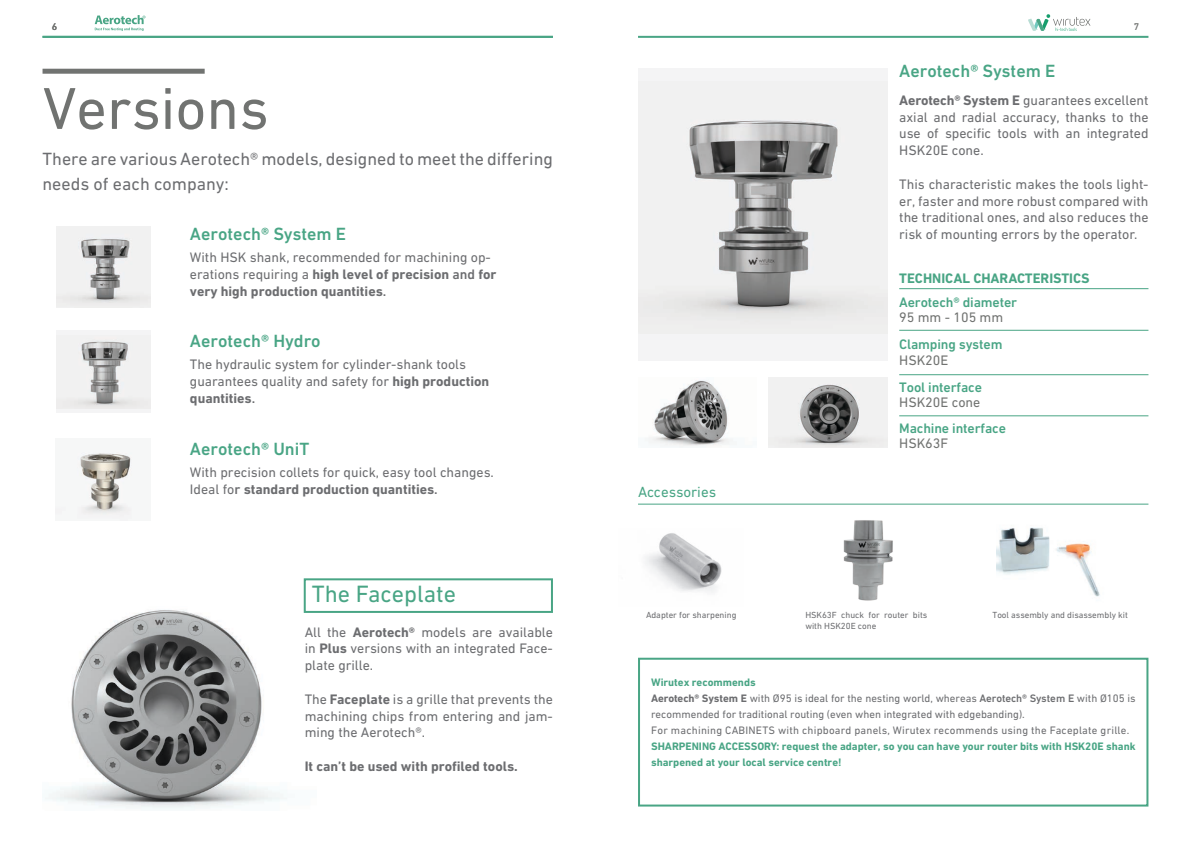
<style>
.page{position:relative;width:1191px;height:842px;background:#fff}
.page>*{position:absolute;margin:0;border:0;box-sizing:border-box;transform-origin:0 0}
.t1{font:60px "DIN Next W1 G";color:#717371}
.t2{font:24px "DIN Next W1 G";color:#49a585}
.t3{font:18px/25px "DIN Next W1 G";color:#6c6d70}
.t4{font:500 18px "DIN Next W1 G";color:#49a585}
.t5{font:15px "DIN Next W1 G";color:#49a585}
.t6{font:14px/16.8px "DIN Next W1 G";color:#6c6d70;text-align:justify}
.t7{font:500 14px "DIN Next W1 G";letter-spacing:-.01em;color:#49a585}
.Interno_Tabella{font:14px "DIN Next W1 G";color:#717371}
.t8{font:700 14px "DIN Next W1 G";color:#6c6d70}
.t9{font:700 14px "DIN Next W1 G";color:#49a585}
.t10{font:11px/16px "DIN Next W1 G";color:#6c6d70}
.t11{font:700 11px/16px "DIN Next W1 G";color:#49a585}
.t12{font:11px "DIN Next W1 G";letter-spacing:.02em;color:#6c6d70}
.t13{font:500 10px "DIN Next W1 G";color:#717371}
.t14{font:9px "DIN Next W1 G";color:#6c6d70}
.s1{font-weight:700}
.s2{font-weight:500}
</style>
<div class="page">
<svg style="left:95px;top:15px;width:50px;height:16px"></svg>
<svg style="left:1028px;top:14px;width:62px;height:17px"></svg>
<img style="left:996px;top:527px;width:104px;height:70px">
<img style="left:45px;top:607px;width:259px;height:202px">
<div style="left:43px;top:69px;width:162px;height:5px;background:#717371"></div>
<hr style="left:43px;top:36px;width:510px;height:2px;background:#49a585">
<hr style="left:638px;top:36px;width:510px;height:2px;background:#49a585">
<hr style="left:638px;top:504px;width:510px;height:1px;background:#49a585">
<img style="left:645px;top:533px;width:77px;height:60px">
<div style="left:638px;top:658px;width:510px;height:148px;border:2px solid #49a585"></div>
<img style="left:56px;top:226px;width:94px;height:82px">
<div style="left:56px;top:331px;width:95px;height:82px;background:#f4f4f5"></div>
<img style="left:70px;top:341px;width:70px;height:67px">
<img style="left:56px;top:452px;width:76px;height:68px">
<div style="left:304px;top:578px;width:249px;height:35px;border:2px solid #49a585"></div>
<div style="left:638px;top:68px;width:249px;height:292px;background:#f4f4f5"></div>
<img style="left:643px;top:120px;width:241px;height:202px">
<img style="left:648px;top:380px;width:85px;height:67px">
<img style="left:768px;top:377px;width:119px;height:71px">
<img style="left:843px;top:520px;width:50px;height:81px">
<hr style="left:899px;top:330px;width:249px;height:1px;background:#49a585">
<hr style="left:899px;top:288px;width:249px;height:1px;background:#49a585">
<hr style="left:899px;top:374px;width:249px;height:1px;background:#49a585">
<hr style="left:899px;top:416px;width:249px;height:1px;background:#49a585">
<p class="t13" style="left:52px;top:21px;width:7px">6</p>
<p class="t13" style="left:1133px;top:21px;width:7px">7</p>
<p class="t1" style="left:43px;top:74px;width:227px">Versions</p>
<p class="t3" style="left:43px;top:146px;width:512px">There are various Aerotech® models, designed to meet the differing needs of each company:</p>
<p class="t4" style="left:190px;top:223px;width:158px">Aerotech® System E</p>
<p class="t6" style="left:190px;top:248px;width:308px;text-align:left">With HSK shank, recommended for machining op&shy;erations requiring a <span class="s1">high level of precision</span> <span class="s2">and</span> <span class="s1">for very high production quantities</span><span class="s2">.</span></p>
<p class="t4" style="left:190px;top:330px;width:132px">Aerotech® Hydro</p>
<p class="t6" style="left:190px;top:355px;width:301px;text-align:left">The hydraulic system for cylinder-shank tools guarantees quality and safety for <span class="s1">high production quantities</span><span class="s2">.</span></p>
<p class="t4" style="left:190px;top:438px;width:121px">Aerotech® UniT</p>
<p class="t6" style="left:190px;top:464px;width:305px">With precision collets for quick, easy tool changes.<br>Ideal fo<span class="s2">r</span> <span class="s1">standard production quantities</span><span class="s2">.</span></p>
<p class="t2" style="left:312px;top:580px;width:146px">The Faceplate</p>
<p class="t6" style="left:305px;top:623px;width:250px">All the <span class="s1">Aerotech®</span> models are available in <span class="s1">Plus</span> versions with an integrated Face&shy;plate grille.</p>
<p class="t6" style="left:305px;top:690px;width:250px">The <span class="s1">Faceplate</span> is a grille that prevents the machining chips from entering and jam&shy;ming the Aerotech®.</p>
<p class="t8" style="left:305px;top:758px;width:214px">It can’t be used with profiled tools.</p>
<p class="t4" style="left:899px;top:61px;width:158px">Aerotech® System E</p>
<p class="t6" style="left:899px;top:91px;width:251px"><span class="s1">Aerotech® System E</span> guarantees excellent axial and radial accuracy, thanks to the use of specific tools with an integrated HSK20E cone.</p>
<p class="t6" style="left:899px;top:175px;width:251px">This characteristic makes the tools light&shy;er, faster and more robust compared with the traditional ones, and also reduces the risk of mounting errors by the operator.</p>
<p class="t9" style="left:899px;top:270px;width:192px">TECHNICAL CHARACTERISTICS</p>
<p class="t5" style="left:638px;top:483px;width:80px">Accessories</p>
<p class="t14" style="left:646px;top:610px;width:92px">Adapter for sharpening</p>
<p class="t7" style="left:899px;top:294px;width:119px">Aerotech® diameter</p>
<p class="Interno_Tabella" style="left:899px;top:309px;width:106px">95 mm - 105 mm</p>
<p class="t7" style="left:899px;top:336px;width:105px">Clamping system</p>
<p class="Interno_Tabella" style="left:899px;top:353px;width:51px">HSK20E</p>
<p class="t7" style="left:899px;top:379px;width:84px">Tool interface</p>
<p class="Interno_Tabella" style="left:899px;top:394px;width:83px">HSK20E cone</p>
<p class="t7" style="left:899px;top:420px;width:108px">Machine interface</p>
<p class="Interno_Tabella" style="left:899px;top:435px;width:50px">HSK63F</p>
<p class="t14" style="left:805px;top:610px;width:123px">HSK63F chuck for router bits</p>
<p class="t14" style="left:992px;top:610px;width:137px">Tool assembly and disassembly kit</p>
<p class="t14" style="left:805px;top:620px;width:72px">with HSK20E cone</p>
<p class="t11" style="left:651px;top:674px;width:106px">Wirutex recommends</p>
<p class="t10" style="left:651px;top:690px;width:486px"><span class="s1">Aerotech® System E</span> with Ø95 is ideal for the nesting world, whereas <span class="s2">Aerotech® System E</span> with Ø105 is recommended for traditional routing (even when integrated with edgebanding).</p>
<p class="t12" style="left:651px;top:723px;width:479px">For machining CABINETS with chipboard panels, Wirutex recommends using the Faceplate grille.</p>
<p class="t11" style="left:651px;top:738px;width:486px">SHARPENING ACCESSORY: request the adapter, so you can have your router bits with HSK20E shank sharpened at your local service centre!</p>
</div>
